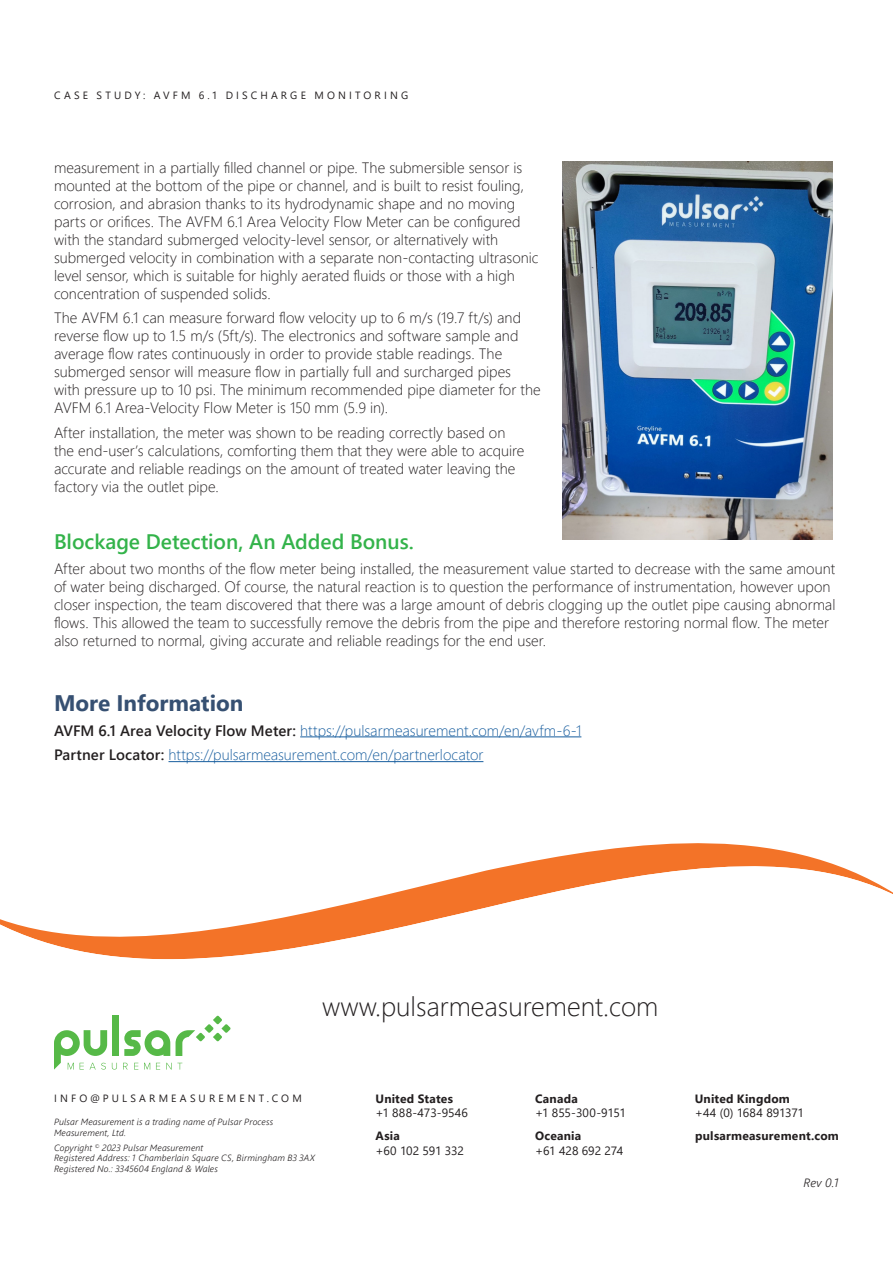
<style>
.page{position:relative;width:893px;height:1263px;background:#fff}
.page>*{position:absolute;margin:0;border:0;box-sizing:border-box;transform-origin:0 0}
.t1{font:300 27px "Segoe UI";color:#231f20}
.Header_1{font:700 22.5px "Segoe UI";color:#365072}
.Body{font:600 21px "Segoe UI";color:#33b34a}
.Body-2{font:300 15px/18px "Segoe UI";color:#231f20}
.Body-3{font:300 15px "Segoe UI";color:#175d9e}
.t2{font:700 12px "Segoe UI";letter-spacing:.015em;color:#231f20}
.t3{font:12px "Segoe UI";letter-spacing:-.005em;color:#231f20}
.t4{font:12px "Segoe UI";letter-spacing:.02em;color:#231f20}
.t5{font:italic 300 12px "Segoe UI";color:#231f20}
.Page_Header{font:10.5px "Segoe UI";letter-spacing:.3em;color:#231f20}
.t6{font:italic 300 9px/10.5px "Segoe UI";letter-spacing:.02em;color:#231f20}
.s1{font-weight:600;color:#231f20}
</style>
<div class="page">
<div style="left:112px;top:1016px;width:7px;height:40px;background:#56b947"></div>
<svg style="left:124px;top:1030px;width:46px;height:26px"></svg>
<svg style="left:176px;top:1016px;width:55px;height:40px"></svg>
<svg style="left:54px;top:1030px;width:63px;height:39px"></svg>
<svg style="left:123px;top:1063px;width:5px;height:6px"></svg>
<svg style="left:134px;top:1063px;width:4px;height:6px"></svg>
<svg style="left:144px;top:1063px;width:6px;height:6px"></svg>
<svg style="left:156px;top:1063px;width:4px;height:6px"></svg>
<svg style="left:166px;top:1063px;width:16px;height:6px"></svg>
<svg style="left:0;top:843px;width:893px;height:116px"></svg>
<hr style="left:300px;top:736px;width:281px;height:1px;background:#175d9e">
<hr style="left:168px;top:761px;width:315px;height:1px;background:#175d9e">
<img style="left:562px;top:162px;width:270px;height:378px">
<p class="Page_Header" style="left:54px;top:85px;width:356px">CASE STUDY: AVFM 6.1 DISCHARGE MONITORING</p>
<p class="Body-2" style="left:54px;top:157px;width:486px">measurement in a partially filled channel or pipe. The submersible sensor is mounted at the bottom of the pipe or channel, and is built to resist fouling, corrosion, and abrasion thanks to its hydrodynamic shape and no moving parts or orifices. The AVFM 6.1 Area Velocity Flow Meter can be configured with the standard submerged velocity-level sensor, or alternatively with submerged velocity in combination with a separate non-contacting ultrasonic level sensor, which is suitable for highly aerated fluids or those with a high concentration of suspended solids.</p>
<p class="Body-2" style="left:54px;top:308px;width:488px">The AVFM 6.1 can measure forward flow velocity up to 6 m/s (19.7 ft/s) and reverse flow up to 1.5 m/s (5ft/s). The electronics and software sample and average flow rates continuously in order to provide stable readings. The submerged sensor will measure flow in partially full and surcharged pipes with pressure up to 10 psi. The minimum recommended pipe diameter for the AVFM 6.1 Area-Velocity Flow Meter is 150 mm (5.9 in).</p>
<p class="Body-2" style="left:54px;top:422px;width:472px">After installation, the meter was shown to be reading correctly based on the end-user’s calculations, comforting them that they were able to acquire accurate and reliable readings on the amount of treated water leaving the factory via the outlet pipe.</p>
<p class="Body" style="left:54px;top:521px;width:361px">Blockage Detection, An Added Bonus.</p>
<p class="Body-2" style="left:54px;top:558px;width:783px">After about two months of the flow meter being installed, the measurement value started to decrease with the same amount of water being discharged. Of course, the natural reaction is to question the performance of instrumentation, however upon closer inspection, the team discovered that there was a large amount of debris clogging up the outlet pipe causing abnormal flows. This allowed the team to successfully remove the debris from the pipe and therefore restoring normal flow. The meter also returned to normal, giving accurate and reliable readings for the end user.</p>
<p class="Header_1" style="left:54px;top:682px;width:191px">More Information</p>
<p class="Body-3" style="left:54px;top:716px;width:529px"><span class="s1">AVFM 6.1 Area Velocity Flow Meter:</span> https://pulsarmeasurement.com/en/avfm-6-1</p>
<p class="Body-3" style="left:54px;top:741px;width:431px"><span class="s1">Partner Locator:</span> https://pulsarmeasurement.com/en/partnerlocator</p>
<h1 class="t1" style="left:322px;top:981px;width:338px">www.pulsarmeasurement.com</h1>
<p class="Page_Header" style="left:54px;top:1088px;width:249px">INFO@PULSARMEASUREMENT.COM</p>
<p class="t2" style="left:695px;top:1087px;width:97px">United Kingdom</p>
<p class="t3" style="left:695px;top:1101px;width:111px">+44 (0) 1684 891371</p>
<p class="t2" style="left:376px;top:1087px;width:79px">United States</p>
<p class="t4" style="left:376px;top:1101px;width:94px">+1 888-473-9546</p>
<p class="t2" style="left:535px;top:1087px;width:44px">Canada</p>
<p class="t3" style="left:535px;top:1101px;width:92px">+1 855-300-9151</p>
<p class="t6" style="left:54px;top:1115px;width:221px">Pulsar Measurement is a trading name of Pulsar Process<br>Measurement, Ltd.</p>
<p class="t6" style="left:54px;top:1141px;width:263px">Copyright <sup>©</sup> 2023 Pulsar Measurement<br>Registered Address: 1 Chamberlain Square CS, Birmingham B3 3AX<br>Registered No.: 3345604 England &amp; Wales</p>
<p class="t2" style="left:695px;top:1125px;width:145px">pulsarmeasurement.com</p>
<p class="t2" style="left:376px;top:1125px;width:26px">Asia</p>
<p class="t3" style="left:376px;top:1139px;width:90px">+60 102 591 332</p>
<p class="t2" style="left:535px;top:1125px;width:48px">Oceania</p>
<p class="t3" style="left:535px;top:1139px;width:90px">+61 428 692 274</p>
<p class="t5" style="left:803px;top:1171px;width:37px">Rev 0.1</p>
</div>
